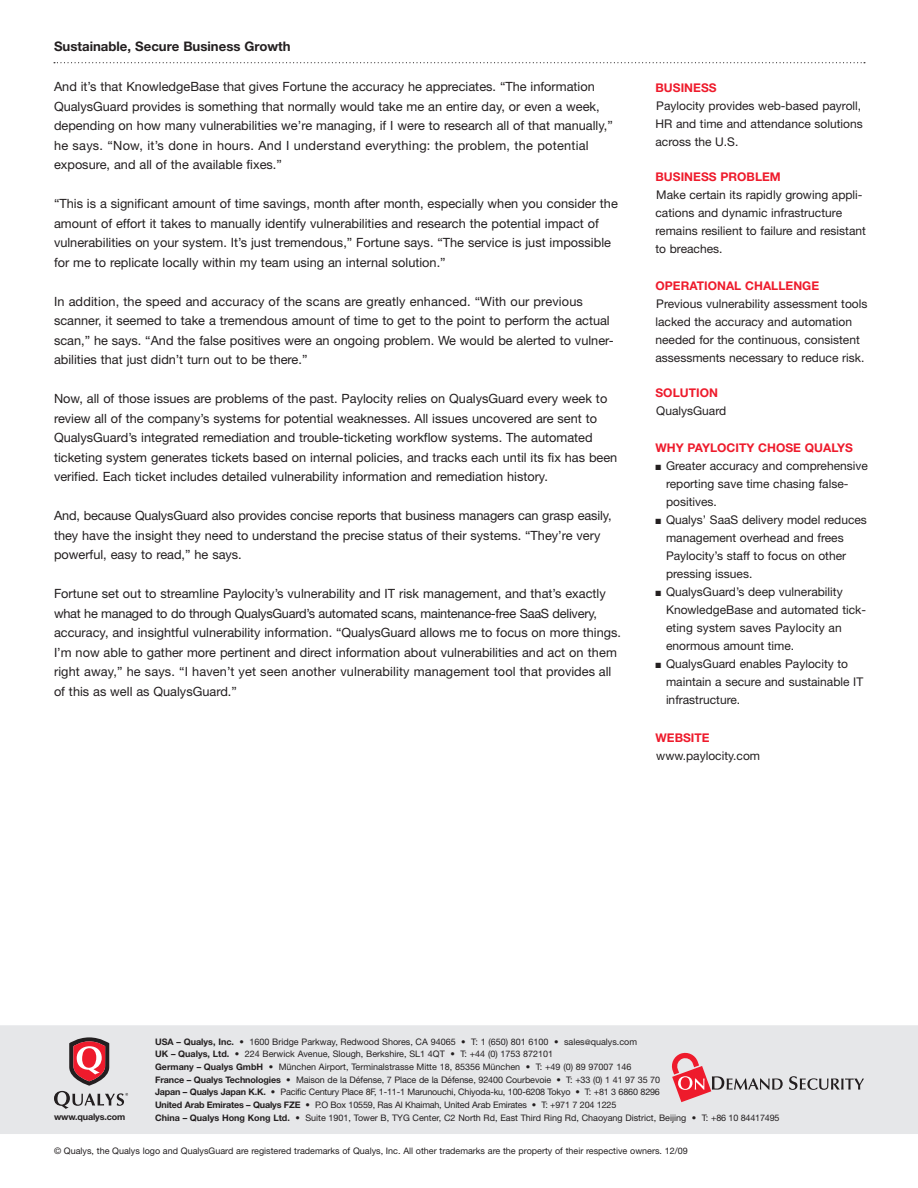
<style>
.page{position:relative;width:918px;height:1188px;background:#fff}
.page>*{position:absolute;margin:0;border:0;box-sizing:border-box;transform-origin:0 0}
.Subheads{font:700 13.2px "Helvetica Neue";color:#231f20}
.Body{font:12.75px/19.5px "Helvetica Neue";color:#231f20}
.Testimonial{font:12px/18px "Helvetica Neue";color:#231f20}
.Testimonial-2{font:700 12px "Helvetica Neue";letter-spacing:.005em;color:#ee1b2c}
.t1{font:9px "Helvetica Neue";color:#231f20}
.t2{font:9px/12.8px "Helvetica Neue";letter-spacing:-.02em;color:#231f20}
.t3{font:700 9px "Helvetica Neue";letter-spacing:-.015em;color:#231f20}
.s1{font-weight:700}
.s2{font-size:7.5px}
</style>
<div class="page">
<svg style="left:54px;top:62px;width:811px;height:1px"></svg>
<div style="left:0;top:1025px;width:918px;height:109px;background:#e6e7e9"></div>
<svg style="left:671px;top:1052px;width:112px;height:50px"></svg>
<svg style="left:789px;top:1076px;width:75px;height:14px"></svg>
<svg style="left:54px;top:1037px;width:74px;height:72px"></svg>
<p class="Subheads" style="left:54px;top:38px;width:238px">Sustainable, Secure Business Growth</p>
<p class="Body" style="left:54px;top:77px;width:560px">And it’s that KnowledgeBase that gives Fortune the accuracy he appreciates. “The information QualysGuard provides is something that normally would take me an entire day, or even a week, depending on how many vulnerabilities we’re managing, if I were to research all of that manually,” he says. “Now, it’s done in hours. And I understand everything: the problem, the potential exposure, and all of the available fixes.”</p>
<p class="Body" style="left:54px;top:194px;width:565px">“This is a significant amount of time savings, month after month, especially when you consider the amount of effort it takes to manually identify vulnerabilities and research the potential impact of vulnerabilities on your system. It’s just tremendous,” Fortune says. “The service is just impossible for me to replicate locally within my team using an internal solution.”</p>
<p class="Body" style="left:54px;top:291px;width:561px">In addition, the speed and accuracy of the scans are greatly enhanced. “With our previous scanner, it seemed to take a tremendous amount of time to get to the point to perform the actual scan,” he says. “And the false positives were an ongoing problem. We would be alerted to vulner&shy;abilities that just didn’t turn out to be there.”</p>
<p class="Body" style="left:54px;top:389px;width:565px">Now, all of those issues are problems of the past. Paylocity relies on QualysGuard every week to review all of the company’s systems for potential weaknesses. All issues uncovered are sent to QualysGuard’s integrated remediation and trouble-ticketing workflow systems. The automated ticketing system generates tickets based on internal policies, and tracks each until its fix has been verified. Each ticket includes detailed vulnerability information and remediation history.</p>
<p class="Body" style="left:54px;top:506px;width:559px">And, because QualysGuard also provides concise reports that business managers can grasp easily, they have the insight they need to understand the precise status of their systems. “They’re very powerful, easy to read,” he says.</p>
<p class="Body" style="left:54px;top:584px;width:569px">Fortune set out to streamline Paylocity’s vulnerability and IT risk management, and that’s exactly what he managed to do through QualysGuard’s automated scans, maintenance-free SaaS delivery, accuracy, and insightful vulnerability information. “QualysGuard allows me to focus on more things.<br>I’m now able to gather more pertinent and direct information about vulnerabilities and act on them right away,” he says. “I haven’t yet seen another vulnerability management tool that provides all of this as well as QualysGuard.”</p>
<p class="Testimonial-2" style="left:656px;top:81px;width:63px">BUSINESS</p>
<p class="Testimonial" style="left:656px;top:97px;width:209px">Paylocity provides web-based payroll,<br>HR and time and attendance solutions across the U.S.</p>
<p class="Testimonial-2" style="left:656px;top:169px;width:127px">BUSINESS PROBLEM</p>
<p class="Testimonial" style="left:656px;top:185px;width:212px">Make certain its rapidly growing appli&shy;cations and dynamic infrastructure remains resilient to failure and resistant to breaches.</p>
<p class="Testimonial-2" style="left:656px;top:279px;width:165px">OPERATIONAL CHALLENGE</p>
<p class="Testimonial" style="left:656px;top:295px;width:214px">Previous vulnerability assessment tools lacked the accuracy and automation needed for the continuous, consistent assessments necessary to reduce risk.</p>
<p class="Testimonial-2" style="left:656px;top:385px;width:64px">SOLUTION</p>
<p class="Testimonial" style="left:656px;top:401px;width:72px">QualysGuard</p>
<p class="Testimonial-2" style="left:656px;top:441px;width:199px">WHY PAYLOCITY CHOSE QUALYS</p>
<p class="Testimonial" style="left:666px;top:457px;width:203px;text-indent:-10px">■ Greater accuracy and comprehensive reporting save time chasing false&shy;positives.</p>
<p class="Testimonial" style="left:666px;top:511px;width:202px;text-indent:-10px">■ Qualys’ SaaS delivery model reduces management overhead and frees<br>Paylocity’s staff to focus on other pressing issues.</p>
<p class="Testimonial" style="left:666px;top:583px;width:202px;text-indent:-10px">■ QualysGuard’s deep vulnerability<br>KnowledgeBase and automated tick&shy;eting system saves Paylocity an enormous amount time.</p>
<p class="Testimonial" style="left:666px;top:655px;width:199px;text-indent:-10px">■ QualysGuard enables Paylocity to maintain a secure and sustainable IT infrastructure.</p>
<p class="Testimonial-2" style="left:656px;top:730px;width:56px">WEBSITE</p>
<p class="Testimonial" style="left:656px;top:746px;width:105px">www.paylocity.com</p>
<p class="t3" style="left:54px;top:1112px;width:73px">www.qualys.com</p>
<p class="t1" style="left:155px;top:1036px;width:484px"><span class="s1">USA – Qualys, Inc.</span> • 1600 Bridge Parkway, Redwood Shores, CA 94065 • T: 1 (650) 801 6100 • sales<span class="s2">@</span>qualys.com</p>
<p class="t1" style="left:155px;top:1049px;width:400px"><span class="s1">UK – Qualys, Ltd.</span> • 224 Berwick Avenue, Slough, Berkshire, SL1 4QT • T: +44 (0) 1753 872101</p>
<p class="t1" style="left:155px;top:1061px;width:478px"><span class="s1">Germany – Qualys GmbH</span> • München Airport, Terminalstrasse Mitte 18, 85356 München • T: +49 (0) 89 97007 146</p>
<p class="t1" style="left:155px;top:1074px;width:507px"><span class="s1">France – Qualys Technologies</span> • Maison de la Défense, 7 Place de la Défense, 92400 Courbevoie • T: +33 (0) 1 41 97 35 70</p>
<p class="t2" style="left:155px;top:1086px;width:626px"><span class="s1">Japan – Qualys Japan K.K.</span> • Pacific Century Place 8F, 1-11-1 Marunouchi, Chiyoda-ku, 100-6208 Tokyo • T: +81 3 6860 8296<br><span class="s1">United Arab Emirates – Qualys FZE</span> • P.O Box 10559, Ras Al Khaimah, United Arab Emirates • T: +971 7 204 1225<br><span class="s1">China – Qualys Hong Kong Ltd.</span> • Suite 1901, Tower B, TYG Center, C2 North Rd, East Third Ring Rd, Chaoyang District, Beijing • T: +86 10 84417495</p>
<p class="t1" style="left:54px;top:1146px;width:635px">© Qualys, the Qualys logo and QualysGuard are registered trademarks of Qualys, Inc. All other trademarks are the property of their respective owners. 12/09</p>
</div>
